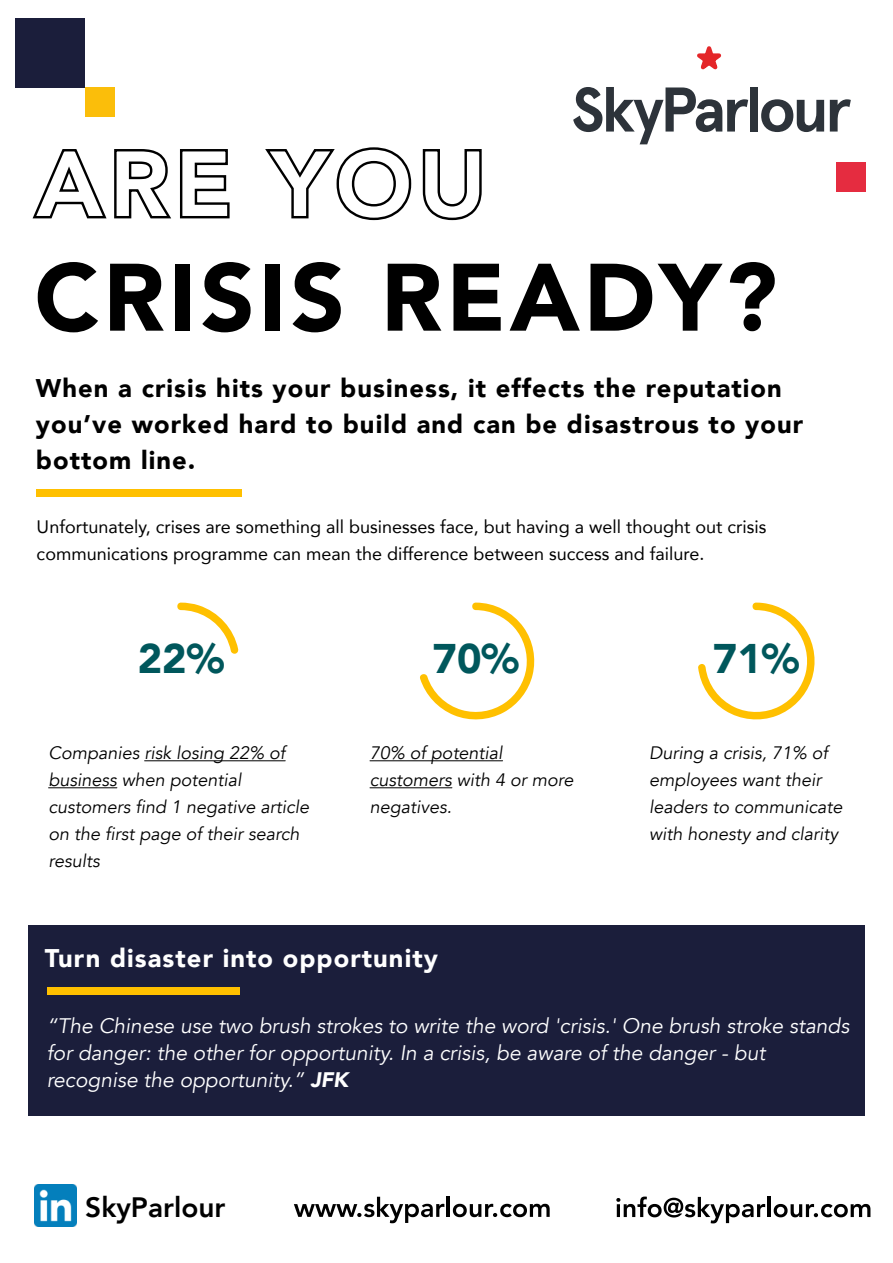
<style>
.page{position:relative;width:893px;height:1263px;background:#fff}
.page>*{position:absolute;margin:0;border:0;box-sizing:border-box;transform-origin:0 0}
.t1{font:900 94.5px "Avenir";letter-spacing:.04em;color:#000}
.t2{font:900 41.4px "Avenir";color:#00575c}
.t3{font:800 28.05px "Avenir";color:#000}
.t4{font:900 25.5px/36px "Avenir";letter-spacing:.04em;color:#000}
.t5{font:900 25.5px "Avenir";letter-spacing:.04em;color:#fff}
.t6{font:italic 21px/27px "Avenir";color:#fff}
.t7{font:italic 18px/27px "Avenir";color:#000}
.t8{font:18px/27px "Avenir";color:#000}
.s1{font-weight:900}
</style>
<div class="page">
<svg style="left:573px;top:87px;width:175px;height:57px"></svg>
<div style="left:750px;top:87px;width:8px;height:45px;background:#2d333a"></div>
<svg style="left:761px;top:99px;width:63px;height:33px"></svg>
<svg style="left:830px;top:99px;width:21px;height:33px"></svg>
<svg style="left:697px;top:46px;width:25px;height:24px"></svg>
<svg style="left:32px;top:149px;width:140px;height:70px"></svg>
<svg style="left:180px;top:149px;width:50px;height:70px"></svg>
<svg style="left:265px;top:147px;width:147px;height:74px"></svg>
<svg style="left:422px;top:149px;width:60px;height:72px"></svg>
<div style="left:85px;top:87px;width:29px;height:30px;background:#fbbe0a"></div>
<div style="left:15px;top:18px;width:70px;height:69px;background:#1b1e3b"></div>
<div style="left:836px;top:162px;width:29px;height:29px;background:#e52c40"></div>
<svg style="left:616px;top:1196px;width:149px;height:27px"></svg>
<hr style="left:767px;top:1197px;width:4px;height:20px;background:#000">
<svg style="left:774px;top:1204px;width:96px;height:13px"></svg>
<svg style="left:294px;top:1197px;width:150px;height:26px"></svg>
<hr style="left:447px;top:1197px;width:3px;height:20px;background:#000">
<svg style="left:453px;top:1204px;width:97px;height:13px"></svg>
<img style="left:35px;top:1184px;width:42px;height:42px">
<div style="left:36px;top:489px;width:205px;height:8px;background:#ffc000"></div>
<div style="left:28px;top:925px;width:837px;height:191px;background:#1b1e3b"></div>
<div style="left:47px;top:987px;width:193px;height:8px;background:#ffc000"></div>
<svg style="left:177px;top:602px;width:62px;height:52px"></svg>
<hr style="left:145px;top:760px;width:140px;height:1px;background:#000">
<hr style="left:49px;top:787px;width:68px;height:1px;background:#000">
<svg style="left:420px;top:602px;width:115px;height:118px"></svg>
<hr style="left:370px;top:760px;width:133px;height:1px;background:#000">
<hr style="left:370px;top:787px;width:82px;height:1px;background:#000">
<svg style="left:698px;top:602px;width:117px;height:118px"></svg>
<h1 class="t1" style="left:35px;top:217px;width:744px">CRISIS READY?</h1>
<h3 class="t4" style="left:36px;top:370px;width:769px">When a crisis hits your business, it effects the reputation you’ve worked hard to build and can be disastrous to your bottom line.</h3>
<p class="t8" style="left:37px;top:513px;width:731px">Unfortunately, crises are something all businesses face, but having a well thought out crisis communications programme can mean the difference between success and failure.</p>
<h2 class="t2" style="left:138px;top:623px;width:88px">22%</h2>
<h2 class="t2" style="left:433px;top:623px;width:88px">70%</h2>
<h2 class="t2" style="left:713px;top:623px;width:88px">71%</h2>
<p class="t7" style="left:49px;top:740px;width:262px">Companies risk losing 22% of business when potential customers find 1 negative article on the first page of their search results</p>
<p class="t7" style="left:370px;top:740px;width:205px">70% of potential customers with 4 or more negatives.</p>
<p class="t7" style="left:649px;top:740px;width:195px">During a crisis, 71% of employees want their leaders to communicate with honesty and clarity</p>
<h3 class="t5" style="left:45px;top:936px;width:395px">Turn disaster into opportunity</h3>
<p class="t6" style="left:47px;top:1013px;width:804px">“The Chinese use two brush strokes to write the word 'crisis.' One brush stroke stands for danger: the other for opportunity. In a crisis, be aware of the danger - but recognise the opportunity.” <span class="s1">JFK</span></p>
<h3 class="t3" style="left:85px;top:1185px;width:142px">SkyParlour</h3>
</div>
